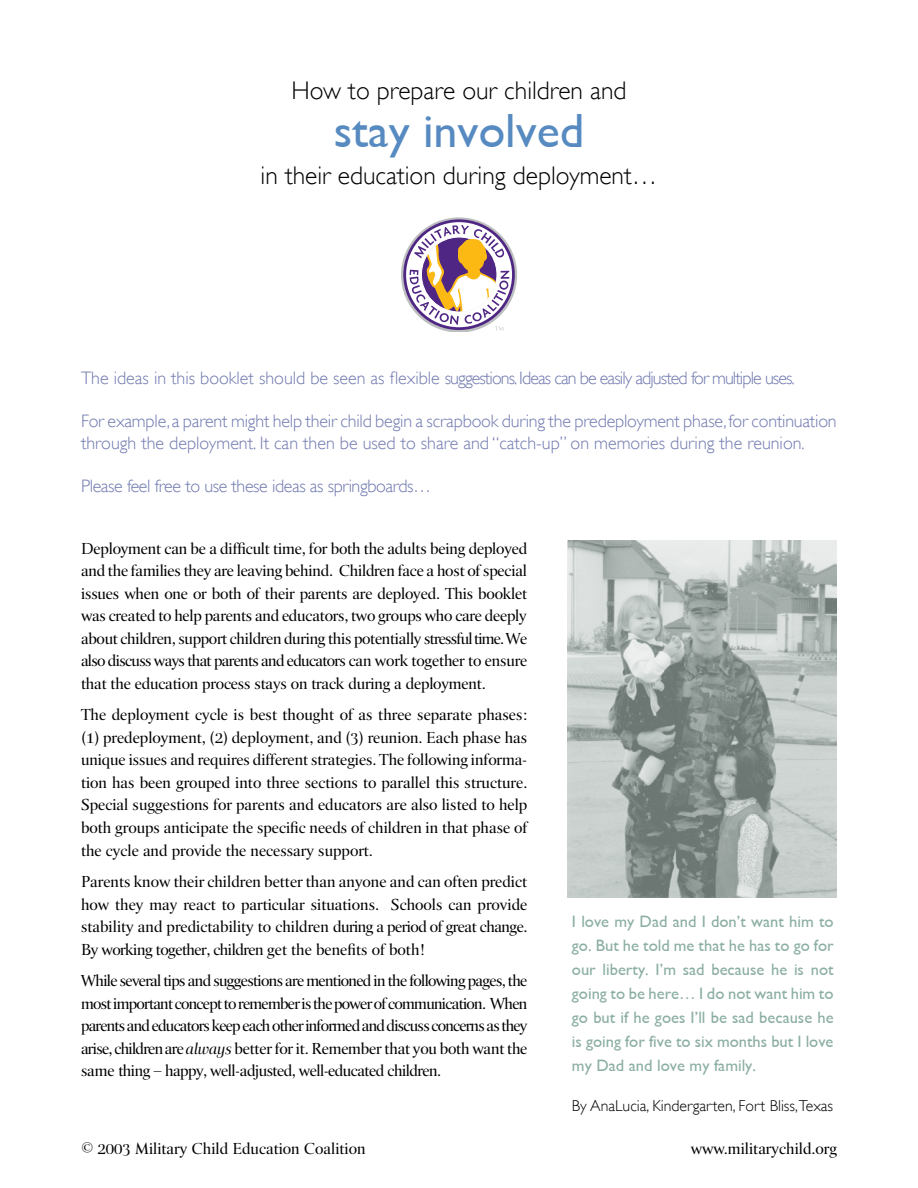
<style>
.page{position:relative;width:918px;height:1188px;background:#fff}
.page>*{position:absolute;margin:0;border:0;box-sizing:border-box;transform-origin:0 0}
.t1{font:48px "Gentle Sans";color:#568ac0}
.t2{font:300 25.5px "Gill Sans";color:#000}
.t3{font:300 18px/21.6px "Gill Sans";letter-spacing:-.01em;color:#7079af}
.t4{font:300 18px "Gill Sans";letter-spacing:-.05em;color:#7079af}
.t5{font:16.5px/22.5px "Promemoria";letter-spacing:-.01em;color:#000;text-align:justify}
.t6{font:16.5px/24px "Gentle Sans";color:#8baea3;text-align:justify}
.t7{font:300 15.75px "Gill Sans";color:#000}
.s1{font-style:italic}
</style>
<div class="page">
<svg style="left:401px;top:217px;width:116px;height:115px"></svg>
<svg style="left:403px;top:219px;width:112px;height:111px"></svg>
<svg style="left:406px;top:222px;width:106px;height:105px"></svg>
<svg style="left:410px;top:225px;width:99px;height:106px"></svg>
<img style="left:567px;top:540px;width:270px;height:358px">
<h2 class="t2" style="left:291px;top:76px;width:337px">How to prepare our children and</h2>
<h1 class="t1" style="left:334px;top:103px;width:252px">stay involved</h1>
<h2 class="t2" style="left:261px;top:161px;width:398px">in their education during deployment…</h2>
<p class="t4" style="left:81px;top:368px;width:715px">The ideas in this booklet should be seen as flexible suggestions. Ideas can be easily adjusted for multiple uses.</p>
<p class="t3" style="left:81px;top:410px;width:757px">For example, a parent might help their child begin a scrapbook during the predeployment phase, for continuation through the deployment. It can then be used to share and “catch-up” on memories during the reunion.</p>
<p class="t3" style="left:81px;top:475px;width:352px">Please feel free to use these ideas as springboards…</p>
<p class="t5" style="left:81px;top:537px;width:448px">Deployment can be a difficult time, for both the adults being deployed and the families they are leaving behind. Children face a host of special issues when one or both of their parents are deployed. This booklet was created to help parents and educators, two groups who care deeply about children, support children during this potentially stressful time. We also discuss ways that parents and educators can work together to ensure that the education process stays on track during a deployment.</p>
<p class="t5" style="left:81px;top:703px;width:448px">The deployment cycle is best thought of as three separate phases: (1) predeployment, (2) deployment, and (3) reunion. Each phase has unique issues and requires different strategies. The following informa&shy;tion has been grouped into three sections to parallel this structure.<br>Special suggestions for parents and educators are also listed to help both groups anticipate the specific needs of children in that phase of the cycle and provide the necessary support.</p>
<p class="t5" style="left:81px;top:870px;width:448px">Parents know their children better than anyone and can often predict how they may react to particular situations. Schools can provide stability and predictability to children during a period of great change.<br>By working together, children get the benefits of both!</p>
<p class="t5" style="left:81px;top:969px;width:448px">While several tips and suggestions are mentioned in the following pages, the most important concept to remember is the power of communication. When parents and educators keep each other informed and discuss concerns as they arise, children are <span class="s1">always</span> better for it. Remember that you both want the same thing – happy, well-adjusted, well-educated children.</p>
<p class="t6" style="left:572px;top:909px;width:263px">I love my Dad and I don’t want him to go. But he told me that he has to go for our liberty. I’m sad because he is not going to be here… I do not want him to go but if he goes I’ll be sad because he is going for five to six months but I love my Dad and love my family.</p>
<p class="t7" style="left:572px;top:1097px;width:263px">By AnaLucia, Kindergarten, Fort Bliss,Texas</p>
<p class="t5" style="left:81px;top:1137px;width:286px">© 2003 Military Child Education Coalition</p>
<p class="t5" style="left:691px;top:1137px;width:148px">www.militarychild.org</p>
</div>
